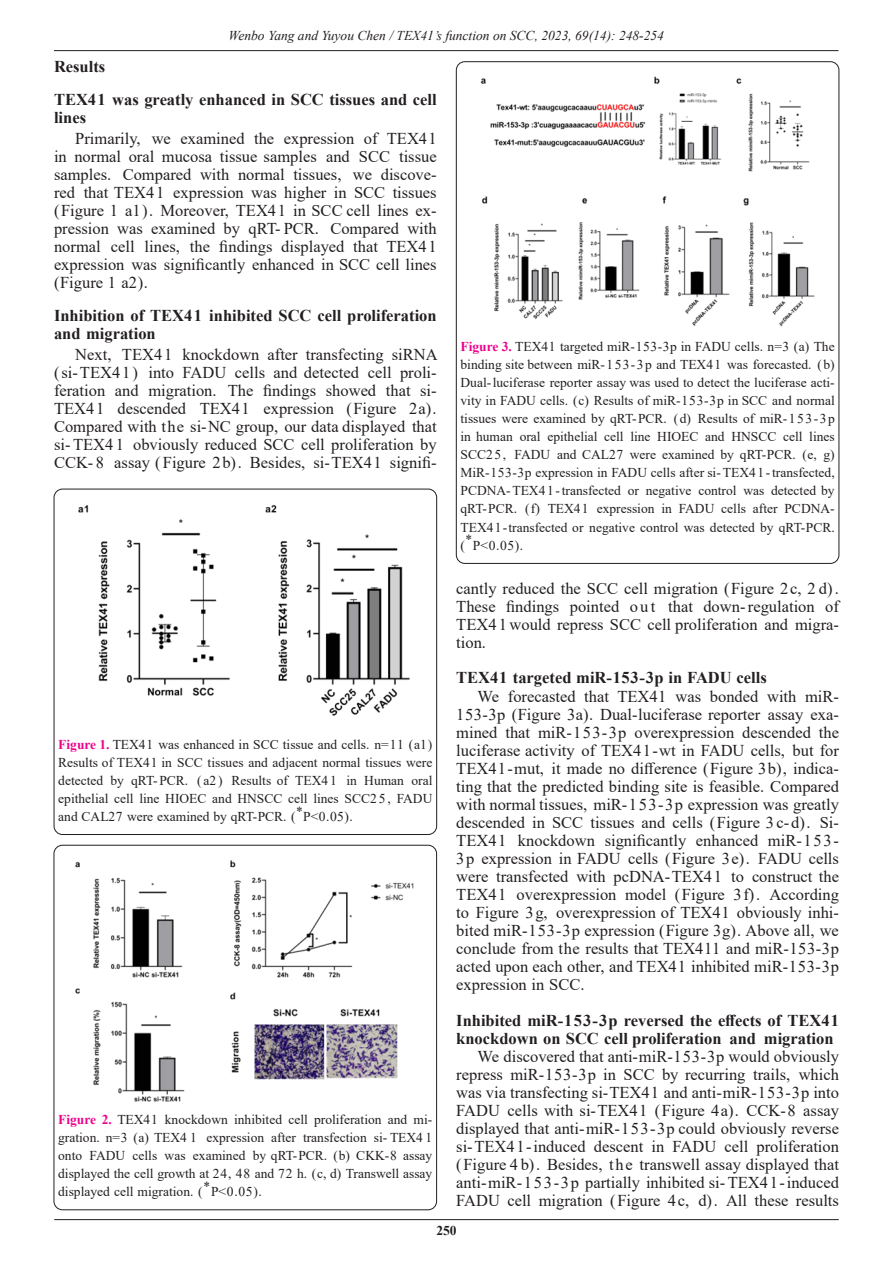
<style>
.page{position:relative;width:893px;height:1263px;background:#fff}
.page>*{position:absolute;margin:0;border:0;box-sizing:border-box;transform-origin:0 0}
.t1{font:16.5px/18px "Times New Roman";color:#231f20;text-align:justify}
.t2{font:700 16.5px/18px "Times New Roman";color:#231f20}
.t3{font:13.5px/18px "Times New Roman";color:#231f20;text-align:justify}
.t4{font:italic 13.5px "Times New Roman";color:#231f20}
.t5{font:700 13.5px "Times New Roman";color:#231f20}
.s1{font-weight:700;color:#ed028c}
</style>
<div class="page">
<hr style="left:54px;top:50px;width:784px;height:1px;background:#231f20">
<hr style="left:54px;top:1219px;width:785px;height:1px;background:#231f20">
<div style="left:54px;top:489px;width:383px;height:345px;border:1px solid #231f20;border-radius:9px"></div>
<img style="left:78px;top:505px;width:332px;height:211px">
<div style="left:54px;top:845px;width:383px;height:365px;border:1px solid #231f20;border-radius:9px"></div>
<img style="left:75px;top:860px;width:339px;height:242px">
<img style="left:480px;top:76px;width:335px;height:251px">
<p class="t4" style="left:228px;top:26px;width:437px">Wenbo Yang and Yuyou Chen / TEX41’s function on SCC, 2023, 69(14): 248-254</p>
<p class="t2" style="left:54px;top:57px;width:53px">Results</p>
<p class="t2" style="left:54px;top:90px;width:384px">TEX41 was greatly enhanced in SCC tissues and cell lines</p>
<p class="t1" style="left:54px;top:129px;width:384px;text-indent:21px">Primarily, we examined the expression of TEX41 in normal oral mucosa tissue samples and SCC tissue samples. Compared with normal tissues, we discove&shy;red that TEX41 expression was higher in SCC tissues (Figure 1 a1). Moreover, TEX41 in SCC cell lines ex&shy;pression was examined by qRT- PCR. Compared with normal cell lines, the findings displayed that TEX41 expression was significantly enhanced in SCC cell lines (Figure 1 a2).</p>
<p class="t2" style="left:54px;top:306px;width:384px">Inhibition of TEX41 inhibited SCC cell proliferation and migration</p>
<p class="t1" style="left:54px;top:345px;width:385px;text-indent:21px">Next, TEX41 knockdown after transfecting siRNA (si-TEX41) into FADU cells and detected cell proli&shy;feration and migration. The findings showed that si-TEX41 descended TEX41 expression (Figure 2a).<br>Compared with the si-NC group, our data displayed that si- TEX4 1 obviously reduced SCC cell proliferation by CCK- 8 assay ( Figure 2b). Besides, si-TEX41 signifi-</p>
<p class="t3" style="left:58px;top:735px;width:376px"><span class="s1">Figure 1.</span> TEX41 was enhanced in SCC tissue and cells. n=11 (a1)<br>Results of TEX41 in SCC tissues and adjacent normal tissues were detected by qRT- PCR. ( a2 ) Results of TEX4 1 in Human oral epithelial cell line HIOEC and HNSCC cell lines SCC2 5 , FADU and CAL27 were examined by qRT-PCR. (*P&lt;0.05).</p>
<p class="t3" style="left:58px;top:1110px;width:376px"><span class="s1">Figure 2.</span> TEX41 knockdown inhibited cell proliferation and mi&shy;gration. n=3 (a) TEX4 1 expression after transfection si- TEX4 1 onto FADU cells was examined by qRT-PCR. (b) CKK-8 assay displayed the cell growth at 24, 48 and 72 h. (c, d) Transwell assay displayed cell migration. (*P&lt;0.05).</p>
<p class="t3" style="left:460px;top:337px;width:376px"><span class="s1">Figure 3.</span> TEX41 targeted miR-153-3p in FADU cells. n=3 (a) The binding site between miR-153-3p and TEX41 was forecasted. (b)<br>Dual-luciferase reporter assay was used to detect the luciferase acti&shy;vity in FADU cells. (c) Results of miR-153-3p in SCC and normal tissues were examined by qRT-PCR. (d) Results of miR-153-3p in human oral epithelial cell line HIOEC and HNSCC cell lines SCC25, FADU and CAL27 were examined by qRT-PCR. (e, g)<br>MiR-153-3p expression in FADU cells after si- TEX41 - transfected, PCDNA- TEX41 - transfected or negative control was detected by qRT-PCR. (f) TEX41 expression in FADU cells after PCDNA-TEX41-transfected or negative control was detected by qRT-PCR. (*P&lt;0.05).</p>
<p class="t1" style="left:456px;top:579px;width:384px">cantly reduced the SCC cell migration (Figure 2c, 2 d) .<br>These findings pointed o u t that down- regulation of TEX4 1 would repress SCC cell proliferation and migra&shy;tion.</p>
<p class="t2" style="left:456px;top:667px;width:312px">TEX41 targeted miR-153-3p in FADU cells</p>
<p class="t1" style="left:456px;top:687px;width:384px;text-indent:21px">We forecasted that TEX41 was bonded with miR-153-3p (Figure 3a). Dual-luciferase reporter assay exa&shy;mined that miR-153-3p overexpression descended the luciferase activity of TEX41-wt in FADU cells, but for TEX41-mut, it made no difference (Figure 3b), indica&shy;ting that the predicted binding site is feasible. Compared with normal tissues, miR-153-3p expression was greatly descended in SCC tissues and cells (Figure 3 c-d). Si-TEX41 knockdown significantly enhanced miR-153- 3p expression in FADU cells (Figure 3e). FADU cells were transfected with pcDNA-TEX41 to construct the TEX41 overexpression model (Figure 3f). According to Figure 3g, overexpression of TEX41 obviously inhi&shy;bited miR-153-3p expression (Figure 3g). Above all, we conclude from the results that TEX411 and miR-153-3p acted upon each other, and TEX41 inhibited miR-153-3p expression in SCC.</p>
<p class="t2" style="left:456px;top:1011px;width:384px">Inhibited miR-153-3p reversed the effects of TEX41 knockdown on SCC cell proliferation and migration</p>
<p class="t1" style="left:456px;top:1047px;width:384px;text-indent:21px">We discovered that anti-miR-153-3p would obviously repress miR-153-3p in SCC by recurring trails, which was via transfecting si-TEX41 and anti-miR-153-3p into FADU cells with si-TEX41 (Figure 4a). CCK-8 assay displayed that anti-miR-153-3p could obviously reverse si-TEX41-induced descent in FADU cell proliferation (Figure 4 b). Besides, the transwell assay displayed that anti-miR-153-3p partially inhibited si- TEX41-induced FADU cell migration (Figure 4c, d). All these results</p>
<p class="t5" style="left:436px;top:1220px;width:22px">250</p>
</div>
